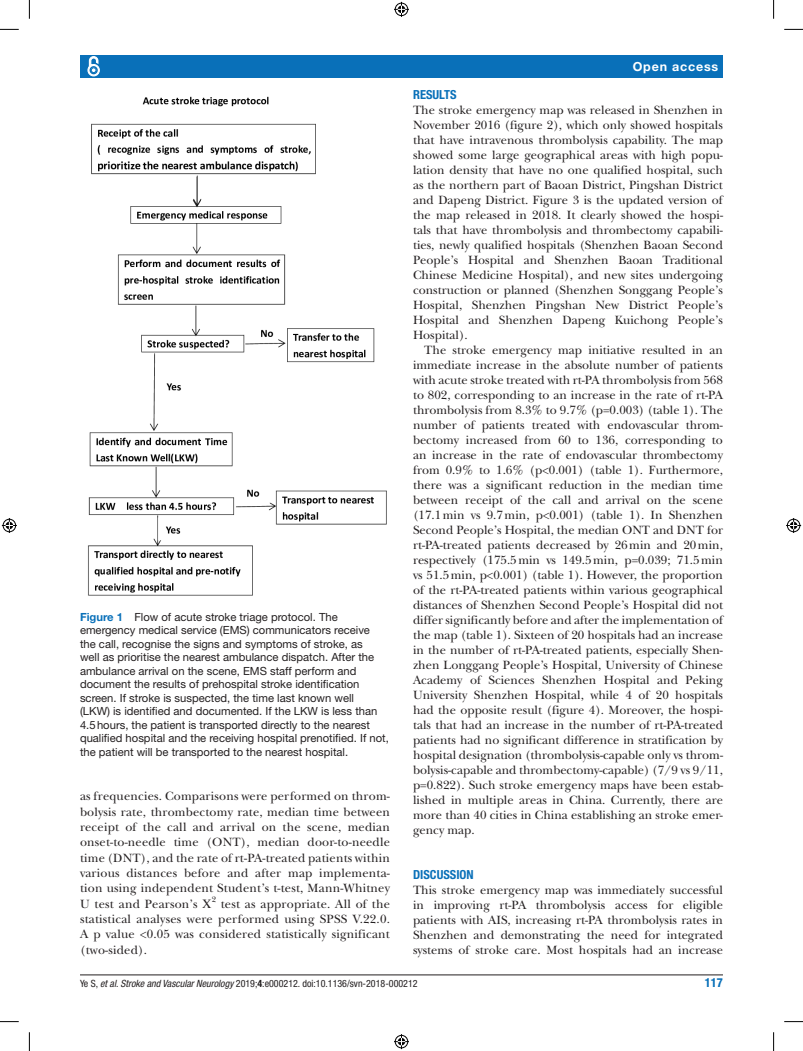
<style>
.page{position:relative;width:803px;height:1051px;background:#fff}
.page>*{position:absolute;margin:0;border:0;box-sizing:border-box;transform-origin:0 0}
.t1{font:12.5px/15px "New Baskerville";color:#231f20;text-align:justify}
.t2{font:700 condensed 12.5px "Helvetica Neue LT Std";color:#0970b9}
.t3{font:700 12.5px "Helvetica Neue LT Std";letter-spacing:.065em;color:#fff}
.t4{font:11.25px/13.5px "Helvetica Neue LT Std";color:#231f20}
.t5{font:condensed 10px "Helvetica Neue LT Std";color:#231f20}
.t6{font:8.25px "New Baskerville";color:#231f20}
.s1{font-weight:700;color:#0970b9}
.s2{font-style:italic}
.s3{font-weight:700}
</style>
<div class="page">
<hr style="left:80px;top:974px;width:643px;height:1px;background:#231f20">
<div style="left:80px;top:55px;width:643px;height:23px;background:#0970b9"></div>
<svg style="left:87px;top:56px;width:13px;height:21px"></svg>
<img style="left:88px;top:96px;width:299px;height:500px">
<svg style="left:0;top:29px;width:19px;height:1px"></svg>
<svg style="left:784px;top:29px;width:19px;height:1px"></svg>
<svg style="left:0;top:1021px;width:19px;height:1px"></svg>
<svg style="left:784px;top:1021px;width:19px;height:1px"></svg>
<svg style="left:29px;top:0;width:1px;height:19px"></svg>
<svg style="left:29px;top:1032px;width:1px;height:19px"></svg>
<svg style="left:773px;top:0;width:1px;height:19px"></svg>
<svg style="left:773px;top:1032px;width:1px;height:19px"></svg>
<svg style="left:394px;top:2px;width:15px;height:15px"></svg>
<svg style="left:394px;top:1034px;width:15px;height:15px"></svg>
<svg style="left:2px;top:518px;width:15px;height:15px"></svg>
<svg style="left:786px;top:518px;width:15px;height:15px"></svg>
<p class="t4" style="left:80px;top:610px;width:310px"><span class="s1">Figure 1</span> Flow of acute stroke triage protocol. The emergency medical service (EMS) communicators receive<br>the call, recognise the signs and symptoms of stroke, as<br>well as prioritise the nearest ambulance dispatch. After the ambulance arrival on the scene, EMS staff perform and document the results of prehospital stroke identification screen. If stroke is suspected, the time last known well<br>(LKW) is identified and documented. If the LKW is less than 4.5hours, the patient is transported directly to the nearest qualified hospital and the receiving hospital prenotified. If not, the patient will be transported to the nearest hospital.</p>
<p class="t1" style="left:80px;top:789px;width:311px;line-height:15.4px">as frequencies. Comparisons were performed on throm&shy;bolysis rate, thrombectomy rate, median time between receipt of the call and arrival on the scene, median onset-to-needle time (ONT), median door-to-needle time (DNT), and the rate of rt-PA-treated patients within various distances before and after map implementa&shy;tion using independent Student’s t-test, Mann-Whitney U test and Pearson’s</p>
<p class="t6" style="left:212px;top:894px;width:6px">2</p>
<p class="t1" style="left:80px;top:896px;width:311px;line-height:15.4px;text-indent:141px">test as appropriate. All of the statistical analyses were performed using SPSS V.22.0.<br>A p value &lt;0.05 was considered statistically significant (two-sided).</p>
<p class="t3" style="left:633px;top:59px;width:87px">Open access</p>
<p class="t2" style="left:413px;top:87px;width:45px">RESULTS</p>
<p class="t1" style="left:413px;top:102px;width:311px">The stroke emergency map was released in Shenzhen in November 2016 (figure 2), which only showed hospitals that have intravenous thrombolysis capability. The map showed some large geographical areas with high popu&shy;lation density that have no one qualified hospital, such as the northern part of Baoan District, Pingshan District and Dapeng District. Figure 3 is the updated version of the map released in 2018. It clearly showed the hospi&shy;tals that have thrombolysis and thrombectomy capabili&shy;ties, newly qualified hospitals (Shenzhen Baoan Second People’s Hospital and Shenzhen Baoan Traditional Chinese Medicine Hospital), and new sites undergoing construction or planned (Shenzhen Songgang People’s Hospital, Shenzhen Pingshan New District People’s Hospital and Shenzhen Dapeng Kuichong People’s Hospital).</p>
<p class="t1" style="left:413px;top:342px;width:311px;text-indent:11px">The stroke emergency map initiative resulted in an immediate increase in the absolute number of patients with acute stroke treated with rt-PA thrombolysis from 568 to 802, corresponding to an increase in the rate of rt-PA thrombolysis from 8.3% to 9.7% (p=0.003) (table 1). The number of patients treated with endovascular throm&shy;bectomy increased from 60 to 136, corresponding to an increase in the rate of endovascular thrombectomy from 0.9% to 1.6% (p&lt;0.001) (table 1). Furthermore, there was a significant reduction in the median time between receipt of the call and arrival on the scene (17.1min vs 9.7min, p&lt;0.001) (table 1). In Shenzhen Second People’s Hospital, the median ONT and DNT for rt-PA-treated patients decreased by 26min and 20min, respectively (175.5min vs 149.5min, p=0.039; 71.5min vs 51.5min, p&lt;0.001) (table 1). However, the proportion of the rt-PA-treated patients within various geographical distances of Shenzhen Second People’s Hospital did not differ significantly before and after the implementation of the map (table 1). Sixteen of 20 hospitals had an increase in the number of rt-PA-treated patients, especially Shen&shy;zhen Longgang People’s Hospital, University of Chinese Academy of Sciences Shenzhen Hospital and Peking University Shenzhen Hospital, while 4 of 20 hospitals had the opposite result (figure 4). Moreover, the hospi&shy;tals that had an increase in the number of rt-PA-treated patients had no significant difference in stratification by hospital designation (thrombolysis-capable only vs throm&shy;bolysis-capable and thrombectomy-capable) (7/9 vs 9/11, p=0.822). Such stroke emergency maps have been estab&shy;lished in multiple areas in China. Currently, there are more than 40 cities in China establishing an stroke emer&shy;gency map.</p>
<p class="t2" style="left:413px;top:866px;width:62px">DISCUSSION</p>
<p class="t1" style="left:413px;top:882px;width:311px">This stroke emergency map was immediately successful in improving rt-PA thrombolysis access for eligible patients with AIS, increasing rt-PA thrombolysis rates in Shenzhen and demonstrating the need for integrated systems of stroke care. Most hospitals had an increase</p>
<p class="t5" style="left:80px;top:978px;width:339px">Ye S, <span class="s2">et al</span>. <span class="s2">Stroke and Vascular Neurology</span> 2019;<span class="s3">4</span>:e000212. doi:10.1136/svn-2018-000212</p>
<p class="t2" style="left:705px;top:975px;width:19px">117</p>
</div>
